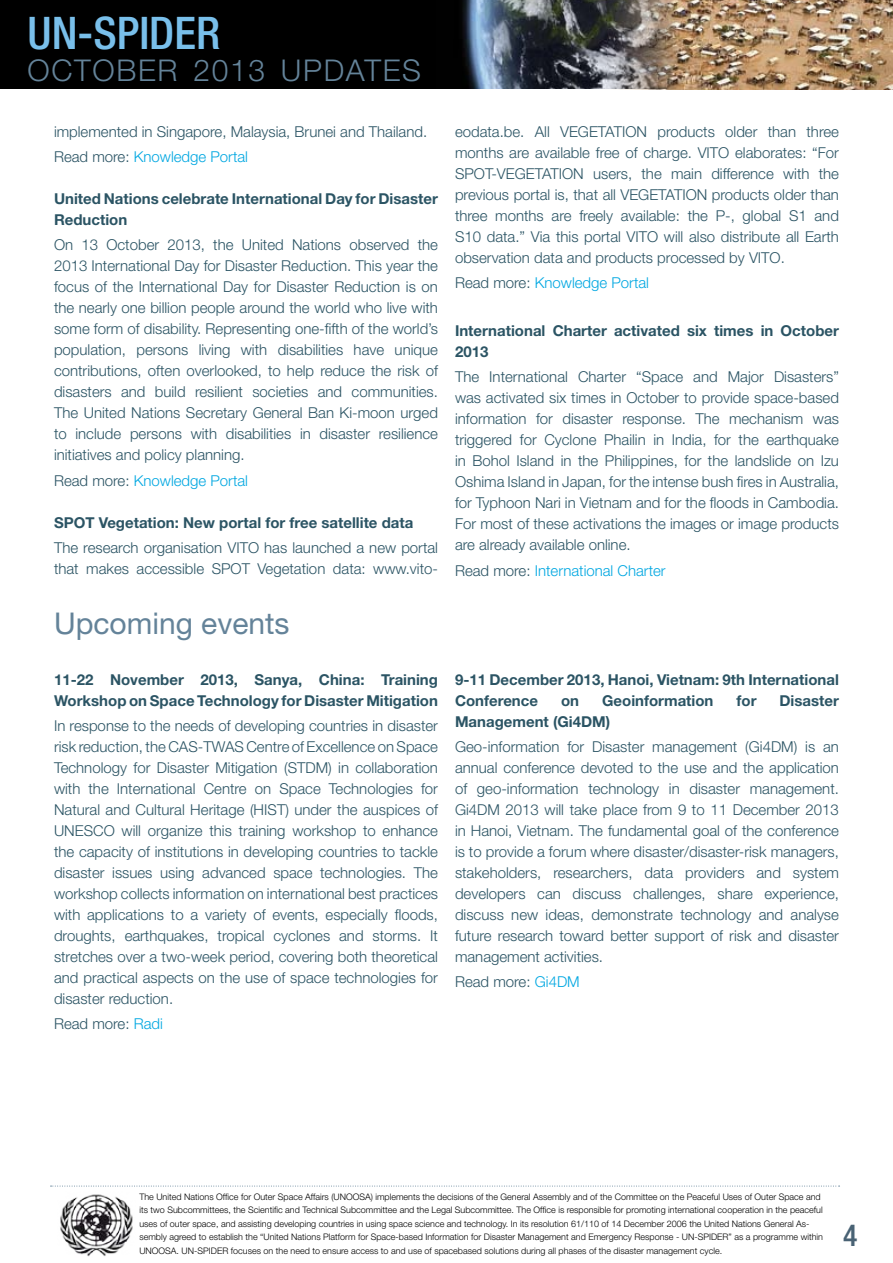
<style>
.page{position:relative;width:893px;height:1263px;background:#fff}
.page>*{position:absolute;margin:0;border:0;box-sizing:border-box;transform-origin:0 0}
.t1{font:500 condensed 45px "Helvetica Neue";color:#79bfea}
.t2{font:300 30px "Helvetica Neue";letter-spacing:.055em;color:#648399}
.t3{font:30px "Helvetica Neue";color:#648399}
.t4{font:500 condensed 30px "Helvetica Neue";color:#496274}
.t5{font:300 15px/21px "Helvetica Neue";color:#2b5464;text-align:justify}
.t6{font:700 15px/21px "Helvetica Neue";color:#2b5464}
.t7{font:300 15px "Helvetica Neue";color:#00a7e1}
.t8{font:300 9px/13.5px "Helvetica Neue";color:#000}
.s1{color:#00a7e1}
.s2{color:#2b5464}
</style>
<div class="page">
<img style="left:435px;top:0;width:160px;height:89px">
<div style="left:0;top:0;width:435px;height:89px;background:#000"></div>
<img style="left:595px;top:0;width:298px;height:90px">
<svg style="left:51px;top:1186px;width:789px;height:1px"></svg>
<img style="left:60px;top:1194px;width:73px;height:63px">
<h1 class="t1" style="left:28px;top:6px;width:194px">UN-SPIDER</h1>
<h2 class="t2" style="left:28px;top:52px;width:395px">october 2013 Updates</h2>
<p class="t5" style="left:54px;top:118px;width:375px;line-height:25.2px">implemented in Singapore, Malaysia, Brunei and Thailand.<br>Read more: <span class="s1">Knowledge Portal</span></p>
<p class="t6" style="left:54px;top:188px;width:385px">United Nations celebrate International Day for Disaster<br>Reduction</p>
<p class="t5" style="left:54px;top:234px;width:385px">On 13 October 2013, the United Nations observed the 2013 International Day for Disaster Reduction. This year the focus of the International Day for Disaster Reduction is on the nearly one billion people around the world who live with some form of disability. Representing one-fifth of the world’s population, persons living with disabilities have unique contributions, often overlooked, to help reduce the risk of disasters and build resilient societies and communities.<br>The United Nations Secretary General Ban Ki-moon urged to include persons with disabilities in disaster resilience initiatives and policy planning.</p>
<p class="t7" style="left:54px;top:471px;width:195px"><span class="s2">Read more:</span> Knowledge Portal</p>
<p class="t6" style="left:54px;top:512px;width:361px">SPOT Vegetation: New portal for free satellite data</p>
<p class="t5" style="left:54px;top:537px;width:385px">The research organisation VITO has launched a new portal that makes accessible SPOT</p>
<p class="t5" style="left:258px;top:558px;width:182px">Vegetation data: www.vito-</p>
<h2 class="t3" style="left:54px;top:605px;width:237px">Upcoming events</h2>
<p class="t6" style="left:54px;top:669px;width:385px">11-22 November 2013, Sanya, China: Training<br>Workshop on Space Technology for Disaster Mitigation</p>
<p class="t5" style="left:54px;top:715px;width:385px">In response to the needs of developing countries in disaster risk reduction, the CAS-TWAS Centre of Excellence on Space Technology for Disaster Mitigation (STD</p>
<p class="t5" style="left:54px;top:757px;width:385px;text-indent:262px">M) in collaboration with the International Centre on Space Technologies for Natural and Cultural Heritage (HIST) under the auspices of UNESCO will organize this training workshop to enhance the capacity of institutions in developing countries to tackle disaster issues using advanced space technologies. The workshop collects information on international best practices with applications to a variety of events, especially floods, droughts, earthquakes, tropical cyclones and storms. It stretches over a two-week period, covering both theoretical and practical aspects on the use of space technologies for disaster reduction.</p>
<p class="t5" style="left:54px;top:1013px;width:110px">Read more: <span class="s1">Radi</span></p>
<p class="t5" style="left:455px;top:120px;width:385px;text-indent:167px">ION products older than three months are available free of charge. VITO elaborates: “For SPOT</p>
<p class="t5" style="left:455px;top:120px;width:144px">eodata.be. All VEGETAT</p>
<p class="t5" style="left:455px;top:162px;width:385px;text-indent:104px">ION users, the main difference with the previous portal is, that all VEGETAT</p>
<p class="t5" style="left:491px;top:162px;width:44px">-VEGETAT</p>
<p class="t5" style="left:455px;top:183px;width:385px;text-indent:227px">ION products older than three months are freely available: the P-, global S1 and S10 data.” Via this portal VITO will also distribute all Earth observation data and products processed by VITO .</p>
<p class="t7" style="left:455px;top:273px;width:195px"><span class="s2">Read more:</span> Knowledge Portal</p>
<p class="t6" style="left:455px;top:320px;width:385px">International Charter activated six times in October<br>2013</p>
<p class="t5" style="left:455px;top:366px;width:385px">The International Charter “Space and Major Disasters” was activated six times in October to provide space-based information for disaster response. The mechanism was triggered for Cyclone Phailin in India, for the earthquake in Bohol Island in the Philippines, for the landslide on Izu Oshima Island in Japan, for the intense bush fires in Australia, for Typhoon Nari in Vietnam and for the floods in Cambodia.<br>For most of these activations the images or image products are already available online.</p>
<p class="t7" style="left:455px;top:561px;width:212px"><span class="s2">Read more:</span> International Charter</p>
<p class="t6" style="left:455px;top:669px;width:385px">9-11 December 2013, Hanoi, Vietnam: 9th International<br>Conference</p>
<p class="t6" style="left:561px;top:690px;width:20px">on</p>
<p class="t6" style="left:602px;top:690px;width:113px">Geoinformation</p>
<p class="t6" style="left:736px;top:690px;width:21px">for</p>
<p class="t6" style="left:779px;top:690px;width:61px">Disaster</p>
<p class="t6" style="left:455px;top:711px;width:157px">Management (Gi4DM)</p>
<p class="t5" style="left:455px;top:736px;width:386px">Geo-information for Disaster management (Gi4DM) is an annual conference devoted to the use and the application of geo-information technology in disaster management.<br>Gi4DM 2013 will take place from 9 to 11 December 2013 in Hanoi, Vietnam. The fundamental goal of the conference is to provide a forum where disaster/disaster-risk managers, stakeholders, researchers, data providers and system developers can discuss challenges, share experience, discuss new ideas, demonstrate technology and analyse future research toward better support of risk and disaster management activities.</p>
<p class="t5" style="left:455px;top:971px;width:126px">Read more: <span class="s1">Gi4DM</span></p>
<p class="t8" style="left:139px;top:1190px;width:214px">The United Nations Office for Outer Space Affairs (UNOOSA</p>
<p class="t8" style="left:139px;top:1190px;width:685px;text-indent:231px">) implements the decisions of the General Assembly and of the Committee on the Peaceful Uses of Outer Space and its two Subcommittees, the Scientific and Technical Subcommittee and the Legal Subcommittee. The Office is responsible for promoting international cooperation in the peaceful uses of outer space, and assisting developing countries in using space science and technology. In its resolution 61/110 of 14 December 2006 the United Nations General As&shy;sembly agreed to establish the “United Nations Platform for Space-based Information for Disaster Management and Emergency Response - UN-SPIDER</p>
<p class="t8" style="left:729px;top:1230px;width:96px">” as a programme within</p>
<p class="t8" style="left:139px;top:1244px;width:20px">UNOOSA</p>
<p class="t8" style="left:177px;top:1244px;width:41px">. UN-SPIDER</p>
<p class="t8" style="left:231px;top:1244px;width:493px">focuses on the need to ensure access to and use of spacebased solutions during all phases of the disaster management cycle.</p>
<h2 class="t4" style="left:843px;top:1217px;width:16px">4</h2>
</div>
